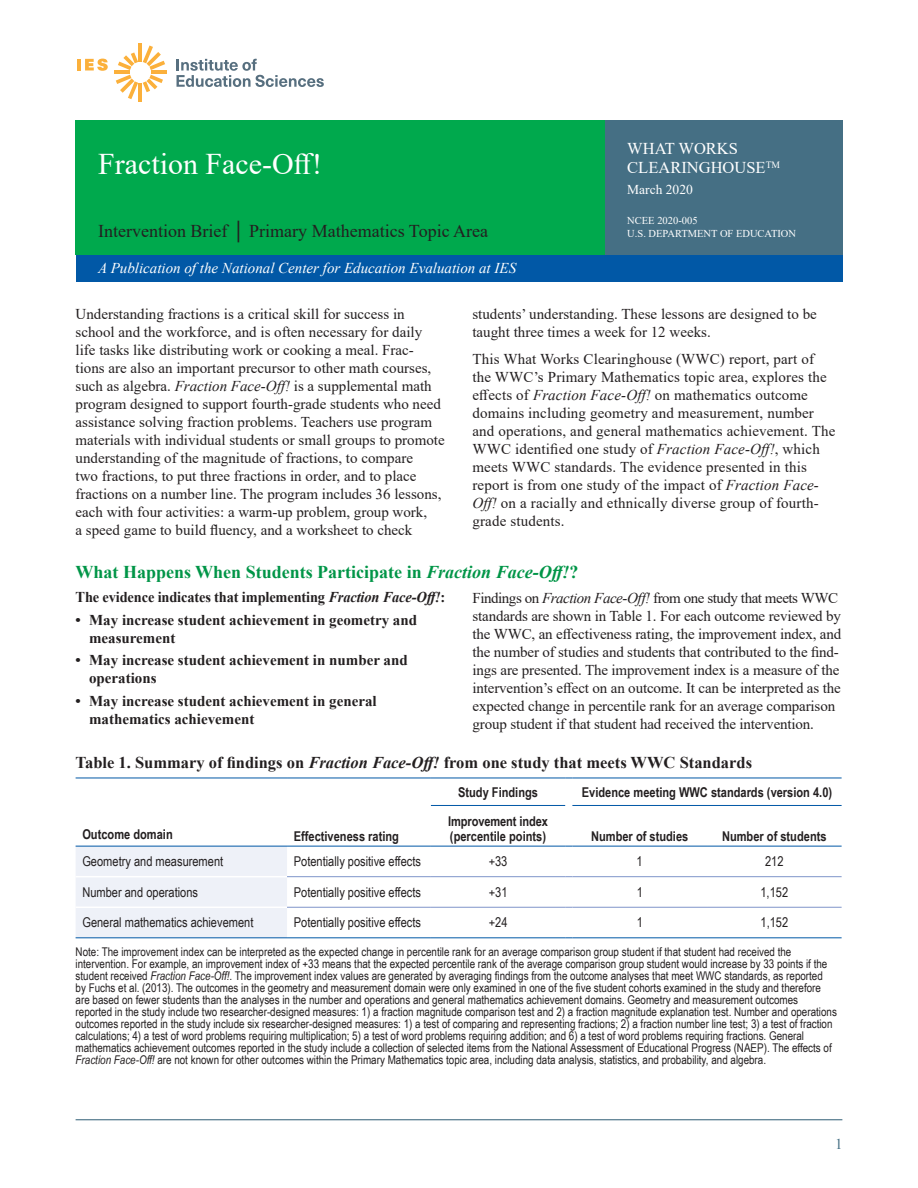
<style>
.page{position:relative;width:918px;height:1188px;background:#fff}
.page>*{position:absolute;margin:0;border:0;box-sizing:border-box;transform-origin:0 0}
.t1{font:30px "Times New Roman";color:#fff}
.t2{font:700 18px "Times New Roman";color:#009547}
.t3{font:18px "Times New Roman";color:#231f20}
.t4{font:700 16.5px "Times New Roman";color:#231f20}
.t5{font:16.5px/19.5px "Times New Roman";color:#fff}
.t6{font:15px/18px "Times New Roman";color:#231f20}
.t7{font:700 15px/18px "Times New Roman";color:#231f20}
.t8{font:italic 15px "Times New Roman";color:#fff}
.t9{font:700 15px "Times New Roman";color:#231f20;scale:.96 1}
.t10{font:15px "Times New Roman";color:#456f84}
.t11{font:13.5px "Arial Narrow";color:#231f20}
.t12{font:700 13.5px/14.2px "Arial Narrow";color:#231f20}
.t13{font:13.5px "Times New Roman";color:#fff}
.t14{font:12px/12px "Arial Narrow";color:#231f20}
.t15{font:10.5px "Times New Roman";color:#fff}
.s1{font-style:italic}
</style>
<div class="page">
<hr style="left:76px;top:1119px;width:766px;height:1px;background:#456f84">
<hr style="left:139px;top:43px;width:3px;height:19px;background:#fbb03b">
<hr style="left:115px;top:71px;width:15px;height:3px;background:#fbb03b">
<hr style="left:139px;top:83px;width:3px;height:19px;background:#fbb03b">
<hr style="left:151px;top:71px;width:15px;height:3px;background:#fbb03b">
<svg style="left:116px;top:46px;width:49px;height:53px"></svg>
<svg style="left:77px;top:59px;width:31px;height:12px"></svg>
<svg style="left:177px;top:59px;width:147px;height:28px"></svg>
<div style="left:76px;top:255px;width:766px;height:27px;background:#0158a6"></div>
<div style="left:605px;top:120px;width:237px;height:135px;background:#456f84"></div>
<div style="left:76px;top:120px;width:529px;height:135px;background:#00a94d"></div>
<div style="left:76px;top:847px;width:211px;height:90px;background:#eef1f8"></div>
<hr style="left:76px;top:778px;width:211px;height:1px;background:#0158a6">
<hr style="left:287px;top:778px;width:144px;height:1px;background:#0158a6">
<hr style="left:431px;top:778px;width:134px;height:1px;background:#0158a6">
<hr style="left:572px;top:778px;width:135px;height:1px;background:#0158a6">
<hr style="left:707px;top:778px;width:135px;height:1px;background:#0158a6">
<hr style="left:76px;top:846px;width:211px;height:1px;background:#0158a6">
<hr style="left:287px;top:846px;width:144px;height:1px;background:#0158a6">
<hr style="left:431px;top:805px;width:134px;height:1px;background:#0158a6">
<hr style="left:431px;top:846px;width:134px;height:1px;background:#0158a6">
<hr style="left:572px;top:805px;width:135px;height:1px;background:#0158a6">
<hr style="left:707px;top:805px;width:135px;height:1px;background:#0158a6">
<hr style="left:572px;top:846px;width:135px;height:1px;background:#0158a6">
<hr style="left:707px;top:846px;width:135px;height:1px;background:#0158a6">
<hr style="left:287px;top:876px;width:144px;height:1px;background:#7f95ca">
<hr style="left:431px;top:876px;width:134px;height:1px;background:#7f95ca">
<hr style="left:76px;top:876px;width:211px;height:1px;background:#fff">
<hr style="left:76px;top:907px;width:211px;height:1px;background:#fff">
<hr style="left:572px;top:876px;width:135px;height:1px;background:#7f95ca">
<hr style="left:707px;top:876px;width:135px;height:1px;background:#7f95ca">
<hr style="left:76px;top:937px;width:211px;height:1px;background:#0158a6">
<hr style="left:287px;top:907px;width:144px;height:1px;background:#7f95ca">
<hr style="left:287px;top:937px;width:144px;height:1px;background:#0158a6">
<hr style="left:431px;top:907px;width:134px;height:1px;background:#7f95ca">
<hr style="left:431px;top:937px;width:134px;height:1px;background:#0158a6">
<hr style="left:572px;top:907px;width:135px;height:1px;background:#7f95ca">
<hr style="left:572px;top:937px;width:135px;height:1px;background:#0158a6">
<hr style="left:707px;top:907px;width:135px;height:1px;background:#7f95ca">
<hr style="left:707px;top:937px;width:135px;height:1px;background:#0158a6">
<h1 class="t1" style="left:98px;top:142px;width:225px">Fraction Face-Off!</h1>
<p class="t3" style="left:98px;top:218px;width:392px">Intervention Brief │ Primary Mathematics Topic Area</p>
<p class="t8" style="left:98px;top:258px;width:420px">A Publication of the National Center for Education Evaluation at IES</p>
<p class="t5" style="left:627px;top:138px;width:154px">WHAT WORKS<br>CLEARINGHOUSE<sup>TM</sup></p>
<p class="t13" style="left:627px;top:180px;width:67px">March 2020</p>
<p class="t15" style="left:627px;top:213px;width:72px">NCEE 2020-005</p>
<p class="t15" style="left:627px;top:226px;width:170px">U.S. DEPARTMENT OF EDUCATION</p>
<p class="t6" style="left:76px;top:305px;width:371px">Understanding fractions is a critical skill for success in school and the workforce, and is often necessary for daily life tasks like distributing work or cooking a meal. Frac&shy;tions are also an important precursor to other math courses, such as algebra. <span class="s1">Fraction Face-Off!</span> is a supplemental math program designed to support fourth-grade students who need assistance solving fraction problems. Teachers use program materials with individual students or small groups to promote understanding of the magnitude of fractions, to compare<br>two fractions, to put three fractions in order, and to place fractions on a number line. The program includes 36 lessons, each with four activities: a warm-up problem, group work,<br>a speed game to build fluency, and a worksheet to check</p>
<p class="t6" style="left:472px;top:305px;width:346px">students’ understanding. These lessons are designed to be taught three times a week for 12 weeks.</p>
<p class="t6" style="left:472px;top:350px;width:364px">This What Works Clearinghouse (WWC) report, part of the WWC’s Primary Mathematics topic area, explores the effects of <span class="s1">Fraction Face-Off!</span> on mathematics outcome domains including geometry and measurement, number and operations, and general mathematics achievement. The WWC identified one study of <span class="s1">Fraction Face-Off!</span>, which meets WWC standards. The evidence presented in this report is from one study of the impact of <span class="s1">Fraction Face-Off!</span> on a racially and ethnically diverse group of fourth&shy;grade students.</p>
<h2 class="t2" style="left:76px;top:559px;width:504px">What Happens When Students Participate in <span class="s1">Fraction Face-Off!</span>?</h2>
<p class="t9" style="left:76px;top:587px;width:387px">The evidence indicates that implementing <span class="s1">Fraction Face-Off!</span>:</p>
<p class="t7" style="left:89px;top:610px;width:330px;text-indent:-14px">• May increase student achievement in geometry and measurement</p>
<p class="t7" style="left:89px;top:651px;width:320px;text-indent:-14px">• May increase student achievement in number and operations</p>
<p class="t7" style="left:89px;top:691px;width:289px;text-indent:-13px">• May increase student achievement in general mathematics achievement</p>
<p class="t6" style="left:472px;top:588px;width:370px">Findings on <span class="s1">Fraction Face-Off!</span> from one study that meets WWC standards are shown in Table 1. For each outcome reviewed by the WWC, an effectiveness rating, the improvement index, and the number of studies and students that contributed to the find&shy;ings are presented. The improvement index is a measure of the intervention’s effect on an outcome. It can be interpreted as the expected change in percentile rank for an average comparison group student if that student had received the intervention.</p>
<p class="t4" style="left:76px;top:751px;width:678px">Table 1. Summary of findings on <span class="s1">Fraction Face-Off!</span> from one study that meets WWC Standards</p>
<p class="t12" style="left:458px;top:784px;width:81px">Study Findings</p>
<p class="t12" style="left:582px;top:784px;width:252px">Evidence meeting WWC standards (version 4.0)</p>
<p class="t12" style="left:82px;top:827px;width:92px">Outcome domain</p>
<p class="t12" style="left:294px;top:828px;width:107px">Effectiveness rating</p>
<p class="t12" style="left:448px;top:814px;width:101px">Improvement index (percentile points)</p>
<p class="t12" style="left:591px;top:828px;width:99px">Number of studies</p>
<p class="t12" style="left:722px;top:828px;width:106px">Number of students</p>
<p class="t11" style="left:82px;top:852px;width:142px">Geometry and measurement</p>
<p class="t11" style="left:294px;top:852px;width:129px">Potentially positive effects</p>
<p class="t11" style="left:489px;top:852px;width:20px">+33</p>
<p class="t11" style="left:637px;top:852px;width:8px">1</p>
<p class="t11" style="left:765px;top:852px;width:20px">212</p>
<p class="t11" style="left:82px;top:882px;width:117px">Number and operations</p>
<p class="t11" style="left:294px;top:882px;width:129px">Potentially positive effects</p>
<p class="t11" style="left:489px;top:882px;width:20px">+31</p>
<p class="t11" style="left:637px;top:882px;width:8px">1</p>
<p class="t11" style="left:761px;top:882px;width:29px">1,152</p>
<p class="t11" style="left:82px;top:913px;width:173px">General mathematics achievement</p>
<p class="t11" style="left:294px;top:913px;width:129px">Potentially positive effects</p>
<p class="t11" style="left:489px;top:913px;width:20px">+24</p>
<p class="t11" style="left:637px;top:913px;width:8px">1</p>
<p class="t11" style="left:761px;top:913px;width:29px">1,152</p>
<p class="t14" style="left:76px;top:945px;width:763px">Note: The improvement index can be interpreted as the expected change in percentile rank for an average comparison group student if that student had received the intervention. For example, an improvement index of +33 means that the expected percentile rank of the average comparison group student would increase by 33 points if the student received <span class="s1">Fraction Face-Off!</span>. The improvement index values are generated by averaging findings from the outcome analyses that meet WWC standards, as reported<br>by Fuchs et al. (2013). The outcomes in the geometry and measurement domain were only examined in one of the five student cohorts examined in the study and therefore are based on fewer students than the analyses in the number and operations and general mathematics achievement domains. Geometry and measurement outcomes reported in the study include two researcher-designed measures: 1) a fraction magnitude comparison test and 2) a fraction magnitude explanation test. Number and operations outcomes reported in the study include six researcher-designed measures: 1) a test of comparing and representing fractions; 2) a fraction number line test; 3) a test of fraction calculations; 4) a test of word problems requiring multiplication; 5) a test of word problems requiring addition; and 6) a test of word problems requiring fractions. General mathematics achievement outcomes reported in the study include a collection of selected items from the National Assessment of Educational Progress (NAEP). The effects of <span class="s1">Fraction Face-Off!</span> are not known for other outcomes within the Primary Mathematics topic area, including data analysis, statistics, and probability, and algebra.</p>
<p class="t10" style="left:835px;top:1133px;width:9px">1</p>
</div>
